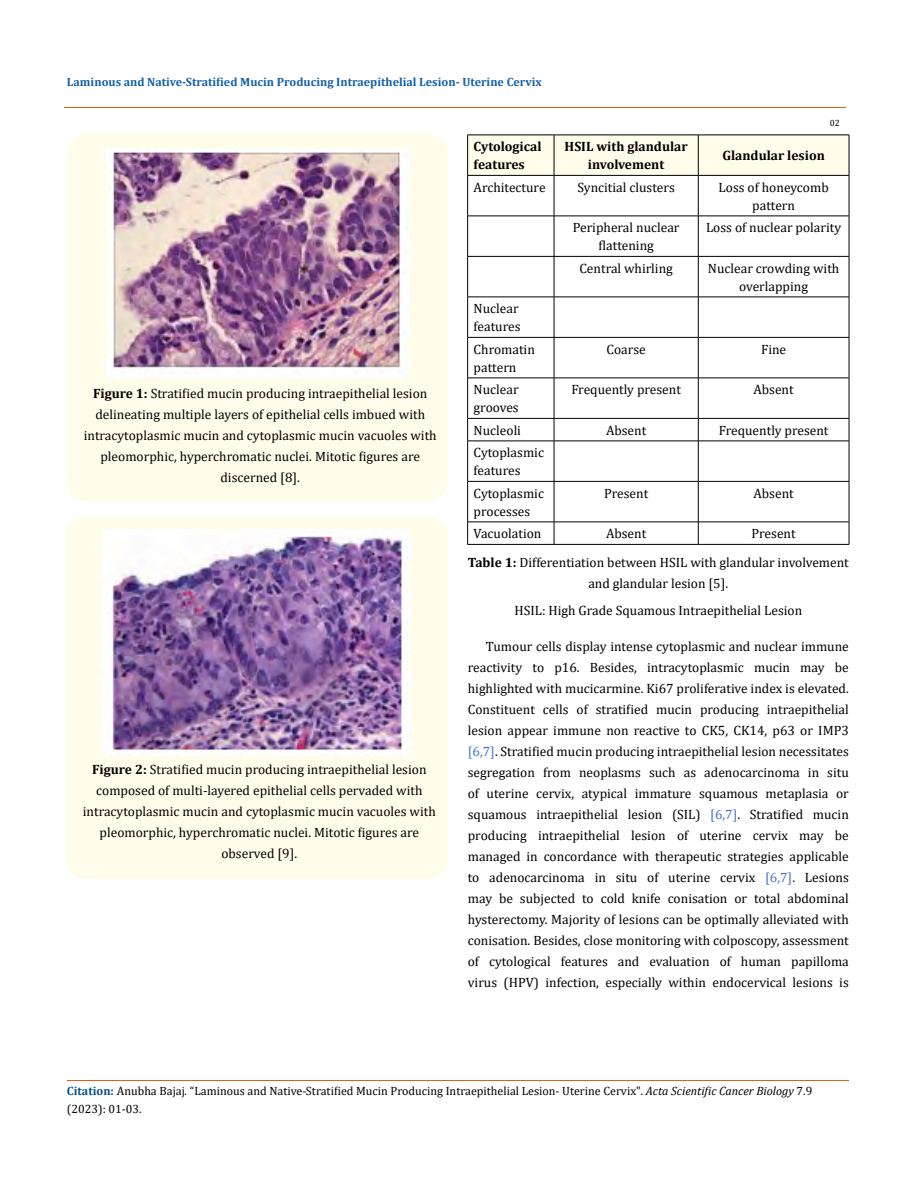
<style>
.page{position:relative;width:917px;height:1188px;background:#fff}
.page>*{position:absolute;margin:0;border:0;box-sizing:border-box;transform-origin:0 0}
.t1{font:13.5px/21px "Cambria";color:#000;text-align:center}
.t2{font:700 13.5px/18px "Cambria";color:#000}
.t3{font:12px/18px "Cambria";color:#000}
.t4{font:700 12px "Cambria";color:#1560a6}
.t5{font:9px "Cambria";color:#000}
.s1{font-weight:700}
.s2{color:#4472c4}
.s3{font-weight:700;color:#035089}
.s4{font-style:italic}
</style>
<div class="page">
<div style="left:67px;top:135px;width:381px;height:366px;background:#fffde9;border-radius:18px"></div>
<img style="left:107px;top:149px;width:301px;height:229px">
<div style="left:66px;top:517px;width:382px;height:362px;background:#fffde9;border-radius:18px"></div>
<img style="left:102px;top:530px;width:309px;height:225px">
<div style="left:468px;top:136px;width:380px;height:39px;background:#fffde9"></div>
<hr style="left:467px;top:135px;width:87px;height:1px;background:#000">
<hr style="left:467px;top:135px;width:1px;height:40px;background:#000">
<hr style="left:554px;top:135px;width:144px;height:1px;background:#000">
<hr style="left:553px;top:135px;width:1px;height:40px;background:#000">
<hr style="left:698px;top:135px;width:151px;height:1px;background:#000">
<hr style="left:698px;top:135px;width:1px;height:40px;background:#000">
<hr style="left:848px;top:135px;width:1px;height:40px;background:#000">
<hr style="left:467px;top:175px;width:87px;height:1px;background:#000">
<hr style="left:467px;top:176px;width:1px;height:40px;background:#000">
<hr style="left:554px;top:175px;width:144px;height:1px;background:#000">
<hr style="left:553px;top:176px;width:1px;height:40px;background:#000">
<hr style="left:698px;top:175px;width:151px;height:1px;background:#000">
<hr style="left:698px;top:176px;width:1px;height:40px;background:#000">
<hr style="left:848px;top:176px;width:1px;height:40px;background:#000">
<hr style="left:467px;top:216px;width:87px;height:1px;background:#000">
<hr style="left:467px;top:216px;width:1px;height:40px;background:#000">
<hr style="left:554px;top:216px;width:144px;height:1px;background:#000">
<hr style="left:553px;top:216px;width:1px;height:40px;background:#000">
<hr style="left:698px;top:216px;width:151px;height:1px;background:#000">
<hr style="left:698px;top:216px;width:1px;height:40px;background:#000">
<hr style="left:848px;top:216px;width:1px;height:40px;background:#000">
<hr style="left:467px;top:256px;width:87px;height:1px;background:#000">
<hr style="left:467px;top:257px;width:1px;height:40px;background:#000">
<hr style="left:554px;top:256px;width:144px;height:1px;background:#000">
<hr style="left:553px;top:257px;width:1px;height:40px;background:#000">
<hr style="left:698px;top:256px;width:151px;height:1px;background:#000">
<hr style="left:698px;top:257px;width:1px;height:40px;background:#000">
<hr style="left:848px;top:257px;width:1px;height:40px;background:#000">
<hr style="left:467px;top:297px;width:87px;height:1px;background:#000">
<hr style="left:467px;top:297px;width:1px;height:40px;background:#000">
<hr style="left:554px;top:297px;width:144px;height:1px;background:#000">
<hr style="left:553px;top:297px;width:1px;height:40px;background:#000">
<hr style="left:698px;top:297px;width:151px;height:1px;background:#000">
<hr style="left:698px;top:297px;width:1px;height:40px;background:#000">
<hr style="left:848px;top:297px;width:1px;height:40px;background:#000">
<hr style="left:467px;top:337px;width:87px;height:1px;background:#000">
<hr style="left:467px;top:338px;width:1px;height:40px;background:#000">
<hr style="left:554px;top:337px;width:144px;height:1px;background:#000">
<hr style="left:553px;top:338px;width:1px;height:40px;background:#000">
<hr style="left:698px;top:337px;width:151px;height:1px;background:#000">
<hr style="left:698px;top:338px;width:1px;height:40px;background:#000">
<hr style="left:848px;top:338px;width:1px;height:40px;background:#000">
<hr style="left:467px;top:378px;width:87px;height:1px;background:#000">
<hr style="left:467px;top:378px;width:1px;height:40px;background:#000">
<hr style="left:554px;top:378px;width:144px;height:1px;background:#000">
<hr style="left:553px;top:378px;width:1px;height:40px;background:#000">
<hr style="left:698px;top:378px;width:151px;height:1px;background:#000">
<hr style="left:698px;top:378px;width:1px;height:40px;background:#000">
<hr style="left:848px;top:378px;width:1px;height:40px;background:#000">
<hr style="left:467px;top:418px;width:87px;height:1px;background:#000">
<svg style="left:467px;top:419px;width:1px;height:22px"></svg>
<hr style="left:554px;top:418px;width:144px;height:1px;background:#000">
<svg style="left:553px;top:419px;width:1px;height:22px"></svg>
<hr style="left:698px;top:418px;width:151px;height:1px;background:#000">
<svg style="left:698px;top:419px;width:1px;height:22px"></svg>
<svg style="left:848px;top:419px;width:1px;height:22px"></svg>
<hr style="left:467px;top:441px;width:87px;height:1px;background:#000">
<hr style="left:467px;top:441px;width:1px;height:40px;background:#000">
<hr style="left:554px;top:441px;width:144px;height:1px;background:#000">
<hr style="left:553px;top:441px;width:1px;height:40px;background:#000">
<hr style="left:698px;top:441px;width:151px;height:1px;background:#000">
<hr style="left:698px;top:441px;width:1px;height:40px;background:#000">
<hr style="left:848px;top:441px;width:1px;height:40px;background:#000">
<hr style="left:467px;top:481px;width:87px;height:1px;background:#000">
<hr style="left:467px;top:482px;width:1px;height:40px;background:#000">
<hr style="left:554px;top:481px;width:144px;height:1px;background:#000">
<hr style="left:553px;top:482px;width:1px;height:40px;background:#000">
<hr style="left:698px;top:481px;width:151px;height:1px;background:#000">
<hr style="left:698px;top:482px;width:1px;height:40px;background:#000">
<hr style="left:848px;top:482px;width:1px;height:40px;background:#000">
<hr style="left:467px;top:522px;width:87px;height:1px;background:#000">
<svg style="left:467px;top:522px;width:1px;height:22px"></svg>
<hr style="left:554px;top:522px;width:144px;height:1px;background:#000">
<svg style="left:553px;top:522px;width:1px;height:22px"></svg>
<hr style="left:698px;top:522px;width:151px;height:1px;background:#000">
<svg style="left:698px;top:522px;width:1px;height:22px"></svg>
<svg style="left:848px;top:522px;width:1px;height:22px"></svg>
<hr style="left:467px;top:544px;width:87px;height:1px;background:#000">
<hr style="left:554px;top:544px;width:144px;height:1px;background:#000">
<hr style="left:698px;top:544px;width:151px;height:1px;background:#000">
<hr style="left:64px;top:108px;width:781px;height:1px;background:#e05d1a">
<hr style="left:67px;top:1080px;width:781px;height:1px;background:#e05d1a">
<p class="t4" style="left:67px;top:73px;width:476px">Laminous and Native-Stratified Mucin Producing Intraepithelial Lesion- Uterine Cervix</p>
<p class="t5" style="left:829px;top:118px;width:11px">02</p>
<p class="t1" style="left:84px;top:383px;width:354px"><span class="s1">Figure 1:</span> Stratified mucin producing intraepithelial lesion delineating multiple layers of epithelial cells imbued with intracytoplasmic mucin and cytoplasmic mucin vacuoles with pleomorphic, hyperchromatic nuclei. Mitotic figures are discerned [8].</p>
<p class="t1" style="left:83px;top:759px;width:354px"><span class="s1">Figure 2:</span> Stratified mucin producing intraepithelial lesion composed of multi-layered epithelial cells pervaded with intracytoplasmic mucin and cytoplasmic mucin vacuoles with pleomorphic, hyperchromatic nuclei. Mitotic figures are observed [9].</p>
<p class="t2" style="left:473px;top:137px;width:69px">Cytological features</p>
<p class="t2" style="left:564px;top:137px;width:124px;text-align:center">HSIL with glandular involvement</p>
<p class="t2" style="left:722px;top:146px;width:104px">Glandular lesion</p>
<p class="t1" style="left:473px;top:177px;width:73px">Architecture</p>
<p class="t1" style="left:577px;top:177px;width:99px">Syncitial clusters</p>
<p class="t1" style="left:718px;top:178px;width:112px;line-height:18px">Loss of honeycomb pattern</p>
<p class="t1" style="left:572px;top:219px;width:108px;line-height:18px">Peripheral nuclear flattening</p>
<p class="t1" style="left:706px;top:217px;width:137px">Loss of nuclear polarity</p>
<p class="t1" style="left:579px;top:258px;width:95px">Central whirling</p>
<p class="t1" style="left:708px;top:259px;width:133px;line-height:18px">Nuclear crowding with overlapping</p>
<p class="t1" style="left:473px;top:300px;width:48px;line-height:18px;text-align:left">Nuclear features</p>
<p class="t1" style="left:473px;top:340px;width:63px;line-height:18px;text-align:left">Chromatin pattern</p>
<p class="t1" style="left:606px;top:339px;width:41px">Coarse</p>
<p class="t1" style="left:761px;top:339px;width:27px">Fine</p>
<p class="t1" style="left:473px;top:381px;width:47px;line-height:18px;text-align:left">Nuclear grooves</p>
<p class="t1" style="left:571px;top:379px;width:111px">Frequently present</p>
<p class="t1" style="left:753px;top:379px;width:42px">Absent</p>
<p class="t1" style="left:473px;top:420px;width:49px">Nucleoli</p>
<p class="t1" style="left:606px;top:420px;width:42px">Absent</p>
<p class="t1" style="left:718px;top:420px;width:111px">Frequently present</p>
<p class="t1" style="left:473px;top:444px;width:72px;line-height:18px;text-align:left">Cytoplasmic features</p>
<p class="t1" style="left:473px;top:484px;width:72px;line-height:18px;text-align:left">Cytoplasmic processes</p>
<p class="t1" style="left:604px;top:483px;width:46px">Present</p>
<p class="t1" style="left:753px;top:483px;width:42px">Absent</p>
<p class="t1" style="left:473px;top:523px;width:69px">Vacuolation</p>
<p class="t1" style="left:606px;top:523px;width:42px">Absent</p>
<p class="t1" style="left:468px;top:519px;width:382px;line-height:28.7px;text-align:left;text-indent:284px">Present<br><span class="s1">Table 1:</span> Differentiation between HSIL with glandular involvement</p>
<p class="t1" style="left:514px;top:570px;width:289px;line-height:27px">and glandular lesion [5].<br>HSIL: High Grade Squamous Intraepithelial Lesion</p>
<p class="t1" style="left:468px;top:636px;width:382px;text-align:justify;text-indent:18px">Tumour cells display intense cytoplasmic and nuclear immune reactivity to p16. Besides, intracytoplasmic mucin may be highlighted with mucicarmine. Ki67 proliferative index is elevated.<br>Constituent cells of stratified mucin producing intraepithelial lesion appear immune non reactive to CK5, CK14, p63 or IMP3 <span class="s2">[6,7]</span>. Stratified mucin producing intraepithelial lesion necessitates segregation from neoplasms such as adenocarcinoma in situ of uterine cervix, atypical immature squamous metaplasia or squamous intraepithelial lesion (SIL) <span class="s2">[6,7]</span>. Stratified mucin producing intraepithelial lesion of uterine cervix may be managed in concordance with therapeutic strategies applicable to adenocarcinoma in situ of uterine cervix <span class="s2">[6,7]</span>. Lesions may be subjected to cold knife conisation or total abdominal hysterectomy. Majority of lesions can be optimally alleviated with conisation. Besides, close monitoring with colposcopy, assessment of cytological features and evaluation of human papilloma virus (HPV) infection, especially within endocervical lesions is</p>
<p class="t3" style="left:67px;top:1082px;width:747px"><span class="s3">Citation:</span> Anubha Bajaj<span class="s4">.</span> “Laminous and Native-Stratified Mucin Producing Intraepithelial Lesion- Uterine Cervix". <span class="s4">Acta Scientific Cancer Biology</span> 7.9 (2023): 01-03.</p>
</div>
